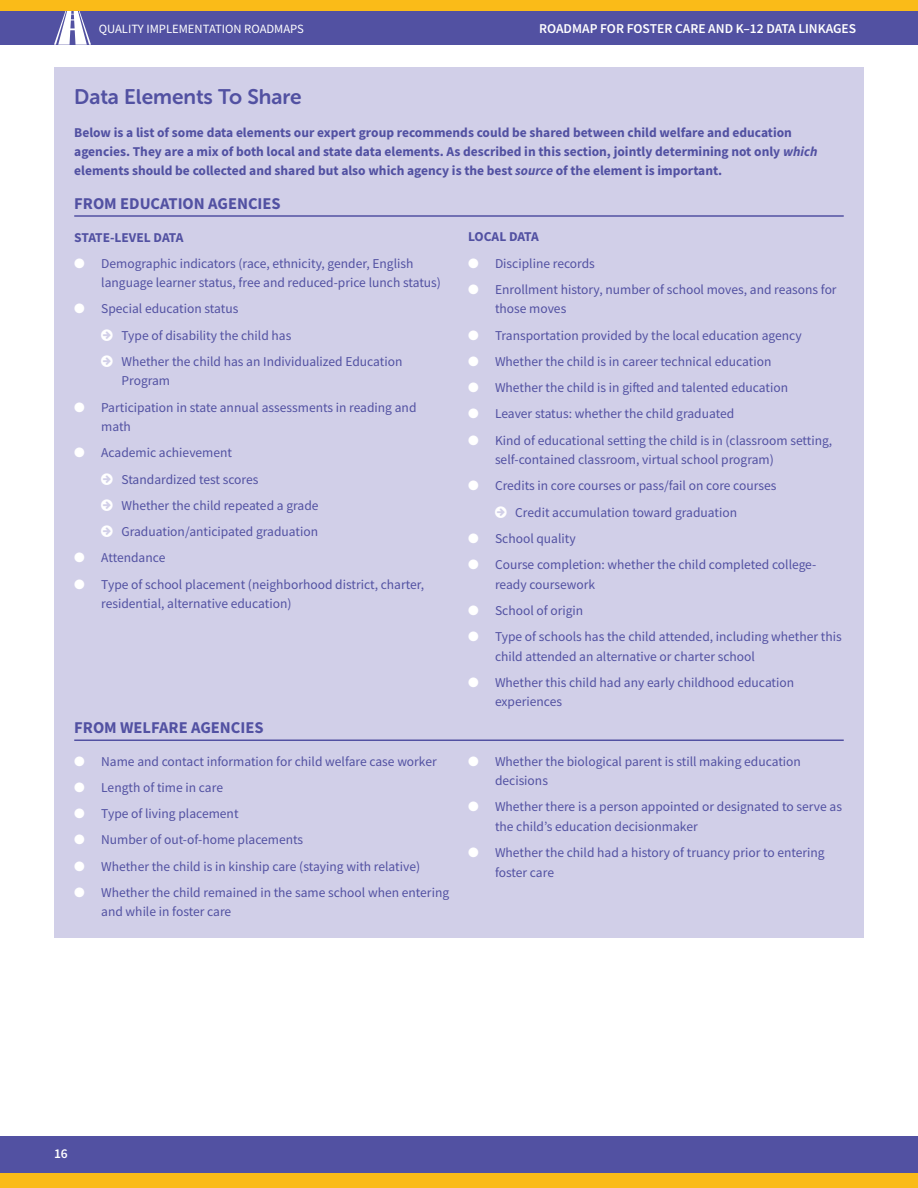
<style>
.page{position:relative;width:918px;height:1188px;background:#fff}
.page>*{position:absolute;margin:0;border:0;box-sizing:border-box;transform-origin:0 0}
.t1{font:21px "Museo Sans Rounded 700";color:#5251a2}
.t2{font:700 16.5px "Source Sans Pro";color:#5251a2}
.t3{font:13.5px/19.5px "Source Sans Pro";color:#5251a2}
.t4{font:700 13.5px/19.5px "Source Sans Pro";color:#5251a2}
.t5{font:600 13.5px "Source Sans Pro";color:#fff}
.t6{font:12.6px "Source Sans Pro";color:#fff}
.s1{font-style:italic}
.s2{color:#fff}
</style>
<div class="page">
<div style="left:0;top:0;width:918px;height:45px;background:#5251a2"></div>
<svg style="left:54px;top:11px;width:37px;height:34px"></svg>
<div style="left:0;top:0;width:918px;height:11px;background:#fabb18"></div>
<div style="left:0;top:1137px;width:918px;height:47px;background:#5251a2"></div>
<div style="left:0;top:1174px;width:918px;height:14px;background:#fabb18"></div>
<div style="left:54px;top:68px;width:810px;height:870px;background:#d1cfe8"></div>
<hr style="left:74px;top:215px;width:770px;height:2px;background:#5251a2">
<hr style="left:74px;top:740px;width:770px;height:1px;background:#5251a2">
<p class="t6" style="left:99px;top:21px;width:207px">QUALITY IMPLEMENTATION ROADMAPS</p>
<p class="t5" style="left:539px;top:20px;width:319px">ROADMAP FOR FOSTER CARE AND K–12 DATA LINKAGES</p>
<h1 class="t1" style="left:74px;top:85px;width:229px">Data Elements To Share</h1>
<p class="t4" style="left:74px;top:122px;width:745px">Below is a list of some data elements our expert group recommends could be shared between child welfare and education agencies. They are a mix of both local and state data elements. As described in this section, jointly determining not only <span class="s1">which </span>elements should be collected and shared but also which agency is the best <span class="s1">source</span> of the element is important.</p>
<p class="t2" style="left:74px;top:192px;width:208px">FROM EDUCATION AGENCIES</p>
<p class="t4" style="left:74px;top:227px;width:111px">STATE-LEVEL DATA</p>
<p class="t3" style="left:101px;top:253px;width:341px;text-indent:-27px"><span class="s2">●</span> Demographic indicators (race, ethnicity, gender, English language learner status, free and reduced-price lunch status)</p>
<p class="t3" style="left:122px;top:296px;width:282px;line-height:26.2px;text-indent:-47px"><span class="s2">●</span> Special education status<br>Type of disability the child has<br>Whether the child has an Individualized Education</p>
<p class="t3" style="left:122px;top:371px;width:50px">Program</p>
<p class="t3" style="left:101px;top:397px;width:317px;text-indent:-27px"><span class="s2">●</span> Participation in state annual assessments in reading and math</p>
<p class="t3" style="left:122px;top:440px;width:199px;line-height:26.2px;text-indent:-47px"><span class="s2">●</span> Academic achievement<br>Standardized test scores<br>Whether the child repeated a grade<br>Graduation/anticipated graduation</p>
<p class="t3" style="left:74px;top:548px;width:93px"><span class="s2">●</span> Attendance</p>
<p class="t3" style="left:101px;top:574px;width:324px;text-indent:-27px"><span class="s2">●</span> Type of school placement (neighborhood district, charter, residential, alternative education)</p>
<p class="t4" style="left:468px;top:227px;width:72px">LOCAL DATA</p>
<p class="t3" style="left:468px;top:253px;width:128px"><span class="s2">●</span> Discipline records</p>
<p class="t3" style="left:495px;top:280px;width:343px;text-indent:-27px"><span class="s2">●</span> Enrollment history, number of school moves, and reasons for those moves</p>
<p class="t3" style="left:468px;top:325px;width:335px"><span class="s2">●</span> Transportation provided by the local education agency</p>
<p class="t3" style="left:468px;top:352px;width:305px"><span class="s2">●</span> Whether the child is in career technical education</p>
<p class="t3" style="left:468px;top:378px;width:322px"><span class="s2">●</span> Whether the child is in gifted and talented education</p>
<p class="t3" style="left:468px;top:404px;width:268px"><span class="s2">●</span> Leaver status: whether the child graduated</p>
<p class="t3" style="left:495px;top:430px;width:339px;text-indent:-27px"><span class="s2">●</span> Kind of educational setting the child is in (classroom setting, self-contained classroom, virtual school program)</p>
<p class="t3" style="left:468px;top:473px;width:310px;line-height:26.2px;text-align:center"><span class="s2">●</span> Credits in core courses or pass/fail on core courses<br>Credit accumulation toward graduation</p>
<p class="t3" style="left:468px;top:529px;width:109px"><span class="s2">●</span> School quality</p>
<p class="t3" style="left:495px;top:555px;width:323px;text-indent:-27px"><span class="s2">●</span> Course completion: whether the child completed college&shy;ready coursework</p>
<p class="t3" style="left:468px;top:601px;width:117px"><span class="s2">●</span> School of origin</p>
<p class="t3" style="left:495px;top:627px;width:348px;text-indent:-27px"><span class="s2">●</span> Type of schools has the child attended, including whether this child attended an alternative or charter school</p>
<p class="t3" style="left:495px;top:672px;width:301px;text-indent:-27px"><span class="s2">●</span> Whether this child had any early childhood education experiences</p>
<p class="t2" style="left:74px;top:716px;width:191px">FROM WELFARE AGENCIES</p>
<p class="t3" style="left:74px;top:751px;width:364px"><span class="s2">●</span> Name and contact information for child welfare case worker</p>
<p class="t3" style="left:74px;top:778px;width:150px"><span class="s2">●</span> Length of time in care</p>
<p class="t3" style="left:74px;top:804px;width:166px"><span class="s2">●</span> Type of living placement</p>
<p class="t3" style="left:74px;top:830px;width:231px"><span class="s2">●</span> Number of out-of-home placements</p>
<p class="t3" style="left:74px;top:856px;width:347px"><span class="s2">●</span> Whether the child is in kinship care (staying with relative)</p>
<p class="t3" style="left:101px;top:883px;width:349px;text-indent:-27px"><span class="s2">●</span> Whether the child remained in the same school when entering and while in foster care</p>
<p class="t3" style="left:495px;top:751px;width:307px;text-indent:-27px"><span class="s2">●</span> Whether the biological parent is still making education decisions</p>
<p class="t3" style="left:495px;top:797px;width:348px;text-indent:-27px"><span class="s2">●</span> Whether there is a person appointed or designated to serve as the child’s education decisionmaker</p>
<p class="t3" style="left:495px;top:843px;width:331px;text-indent:-27px"><span class="s2">●</span> Whether the child had a history of truancy prior to entering foster care</p>
<p class="t5" style="left:54px;top:1145px;width:15px">16</p>
</div>
